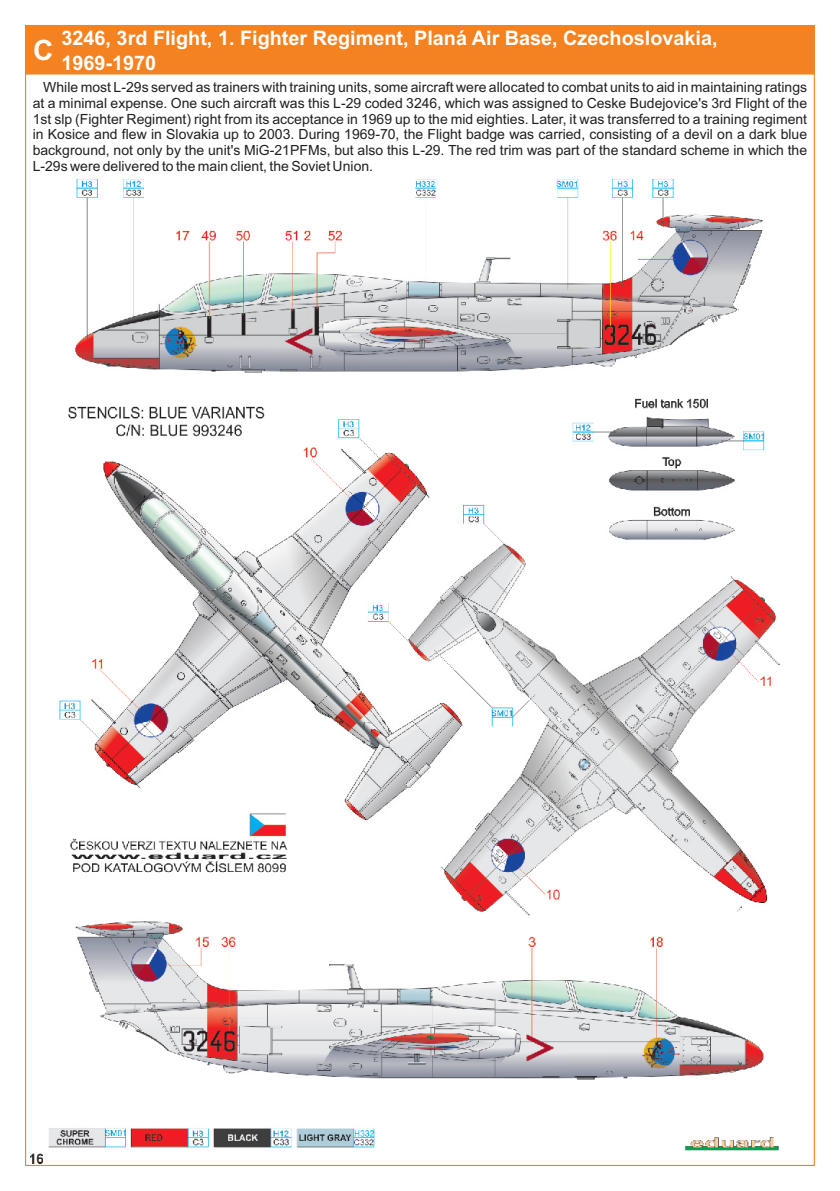
<style>
.page{position:relative;width:840px;height:1191px;background:#fff}
.page>*{position:absolute;margin:0;border:0;box-sizing:border-box;transform-origin:0 0}
.t1{font:700 28px "Arial";color:#fff}
.t2{font:700 20px/24.4px "Arial";color:#fff}
.t3{font:14px/15.6px "Arial";color:#231f20;text-align:justify}
</style>
<div class="page">
<div style="left:27px;top:27px;width:785px;height:47px;background:#f58220"></div>
<img style="left:30px;top:180px;width:749px;height:983px">
<h1 class="t1" style="left:33px;top:39px;width:22px">C</h1>
<h2 class="t2" style="left:61px;top:28px;width:657px">3246, 3rd Flight, 1. Fighter Regiment, Planá Air Base, Czechoslovakia,<br>1969-1970</h2>
<p class="t3" style="left:33px;top:81px;width:775px;text-indent:11px">While most L-29s served as trainers with training units, some aircraft were allocated to combat units to aid in maintaining ratings at a minimal expense. One such aircraft was this L-29 coded 3246, which was assigned to Ceske Budejovice's 3rd Flight of the 1st slp (Fighter Regiment) right from its acceptance in 1969 up to the mid eighties. Later, it was transferred to a training regiment in Kosice and flew in Slovakia up to 2003. During 1969-70, the Flight badge was carried, consisting of a devil on a dark blue background, not only by the unit's MiG-21PFMs, but also this L-29. The red trim was part of the standard scheme in which the L-29s were delivered to the main client, the Soviet Union.</p>
</div>
